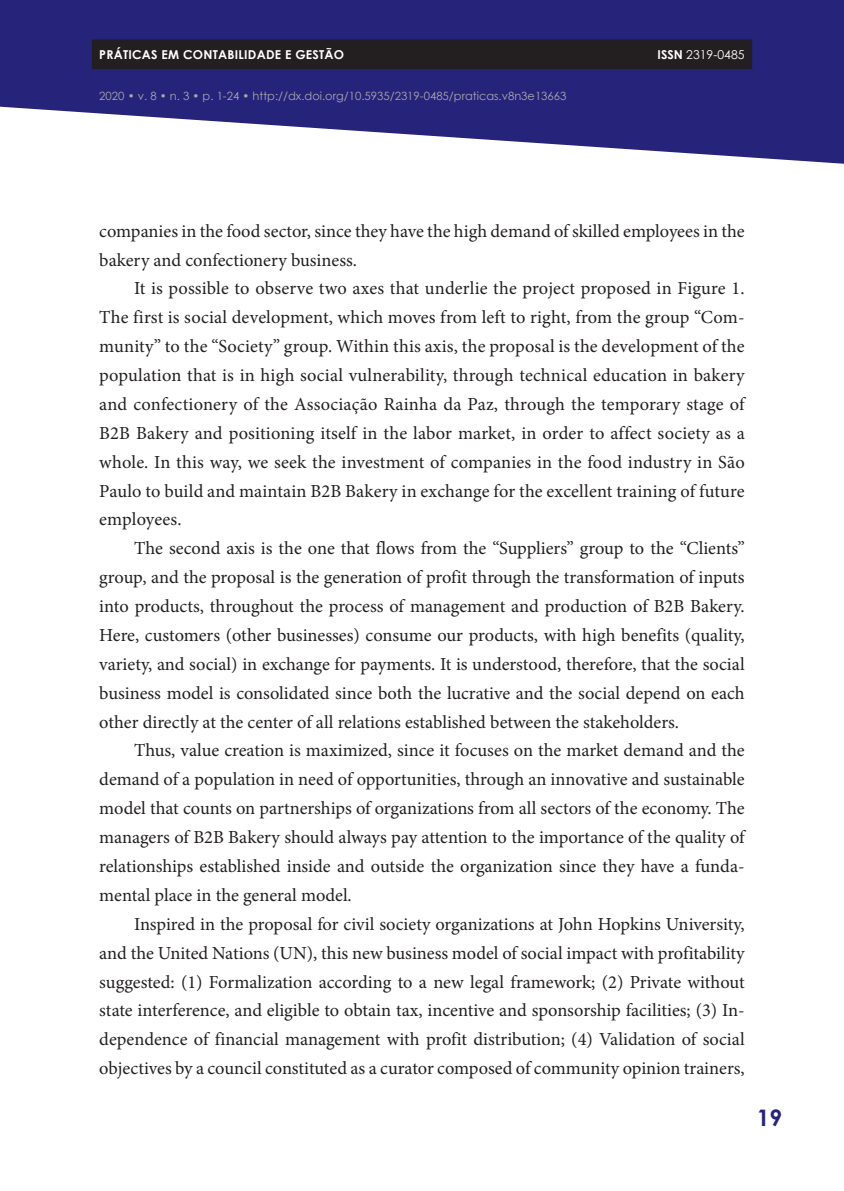
<style>
.page{position:relative;width:844px;height:1191px;background:#fff}
.page>*{position:absolute;margin:0;border:0;box-sizing:border-box;transform-origin:0 0}
.t1{font:700 22.75px "Century Gothic";color:#26237b}
.t2{font:18.38px/28.9px "Minion Pro";color:#231f20;text-align:justify}
.t3{font:700 12.25px "Century Gothic";letter-spacing:.02em;color:#fff}
.t4{font:12.25px "Century Gothic";color:#fff}
.t5{font:11.38px "Century Gothic";color:#a8a9ad}
.s1{font-weight:700}
</style>
<div class="page">
<svg style="left:1px;top:0;width:842px;height:164px;fill:#26237b"></svg>
<svg style="left:0;top:0;width:1px;height:107px"></svg>
<div style="left:92px;top:39px;width:660px;height:30px;background:#231f20"></div>
<p class="t3" style="left:99px;top:45px;width:246px">PRÁTICAS EM CONTABILIDADE E GESTÃO</p>
<p class="t4" style="left:657px;top:46px;width:88px"><span class="s1">ISSN</span> 2319-0485</p>
<p class="t5" style="left:99px;top:88px;width:468px">2020 • v. 8 • n. 3 • p. 1-24 • http://dx.doi.org/10.5935/2319-0485/praticas.v8n3e13663</p>
<p class="t2" style="left:99px;top:216px;width:646px">companies in the food sector, since they have the high demand of skilled employees in the bakery and confectionery business.</p>
<p class="t2" style="left:99px;top:274px;width:646px;text-indent:35px">It is possible to observe two axes that underlie the project proposed in Figure 1.<br>The first is social development, which moves from left to right, from the group “Com&shy;munity” to the “Society” group. Within this axis, the proposal is the development of the population that is in high social vulnerability, through technical education in bakery and confectionery of the Associação Rainha da Paz, through the temporary stage of B2B Bakery and positioning itself in the labor market, in order to affect society as a whole. In this way, we seek the investment of companies in the food industry in São Paulo to build and maintain B2B Bakery in exchange for the excellent training of future employees.</p>
<p class="t2" style="left:99px;top:534px;width:646px;text-indent:35px">The second axis is the one that flows from the “Suppliers” group to the “Clients” group, and the proposal is the generation of profit through the transformation of inputs into products, throughout the process of management and production of B2B Bakery.<br>Here, customers (other businesses) consume our products, with high benefits (quality, variety, and social) in exchange for payments. It is understood, therefore, that the social business model is consolidated since both the lucrative and the social depend on each other directly at the center of all relations established between the stakeholders.</p>
<p class="t2" style="left:99px;top:736px;width:646px;text-indent:35px">Thus, value creation is maximized, since it focuses on the market demand and the demand of a population in need of opportunities, through an innovative and sustainable model that counts on partnerships of organizations from all sectors of the economy. The managers of B2B Bakery should always pay attention to the importance of the quality of relationships established inside and outside the organization since they have a funda&shy;mental place in the general model.</p>
<p class="t2" style="left:99px;top:909px;width:646px;text-indent:35px">Inspired in the proposal for civil society organizations at John Hopkins University, and the United Nations (UN), this new business model of social impact with profitability suggested: (1) Formalization according to a new legal framework; (2) Private without state interference, and eligible to obtain tax, incentive and sponsorship facilities; (3) In&shy;dependence of financial management with profit distribution; (4) Validation of social objectives by a council constituted as a curator composed of community opinion trainers,</p>
<p class="t1" style="left:756px;top:1100px;width:27px">19</p>
</div>
